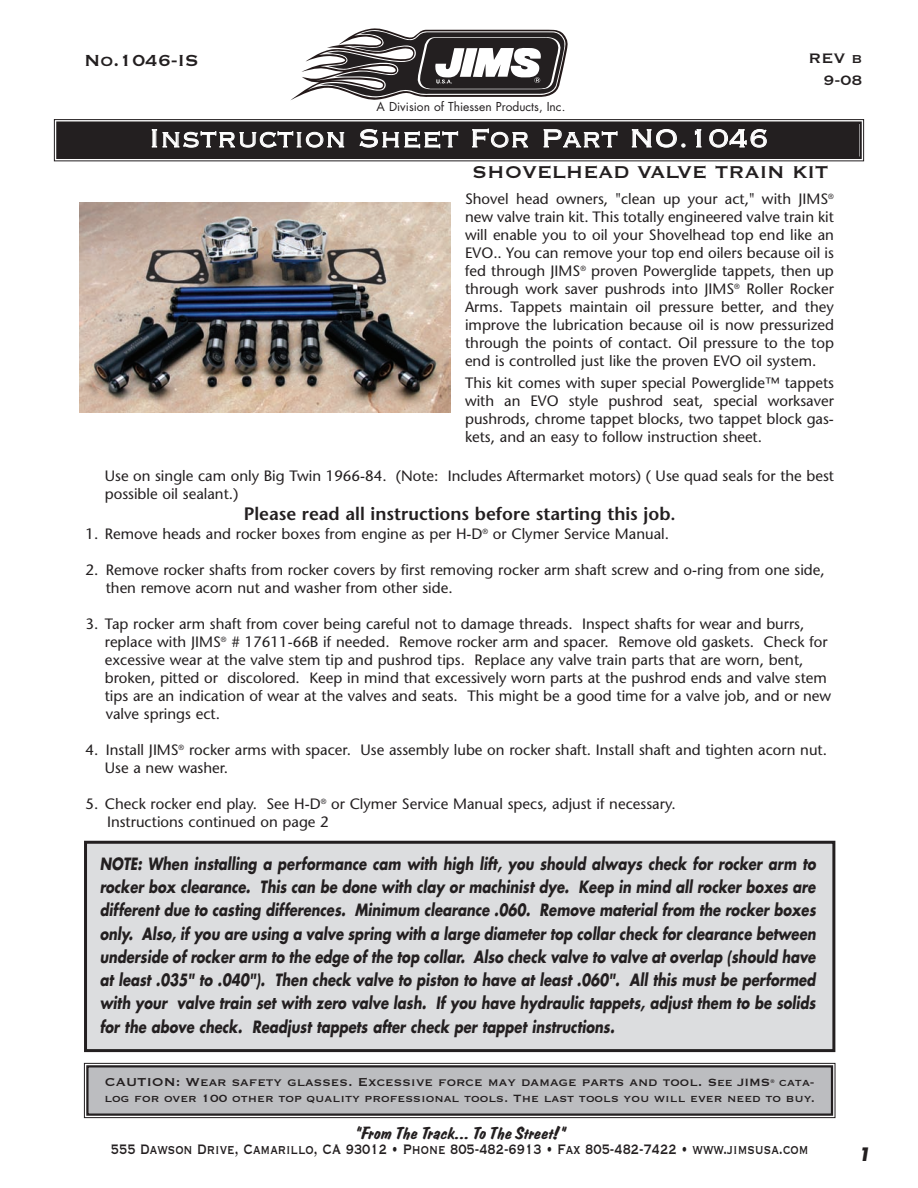
<style>
.page{position:relative;width:918px;height:1188px;background:#fff}
.page>*{position:absolute;margin:0;border:0;box-sizing:border-box;transform-origin:0 0}
.t1{font:33px "Copperplate Thirty Two BC";color:#fff}
.t2{font:22.5px "Copperplate Thirty One BC";color:#231f20}
.t3{font:21px "Copperplate Thirty One BC";color:#231f20}
.t4{font:18px/15.8px "Copperplate Thirty One BC";color:#231f20;text-align:center;scale:.75 1}
.t5{font:600 18px "Stone Sans";color:#231f20}
.t6{font:18px/21.6px "Copperplate Thirty One BC";color:#231f20;text-align:right}
.t7{font:italic 700 18px "Futura";color:#231f20}
.t8{font:italic 700 16.5px/23.2px "Futura";color:#231f20;text-align:justify;scale:.8 1}
.t9{font:15px/18px "Stone Sans";color:#231f20}
.t10{font:15px "Copperplate Thirty One BC";color:#231f20}
.t11{font:13.8px "Copperplate Thirty One BC";color:#231f20}
.t12{font:12px "Futura";color:#231f20}
.s1{font-size:13.8px}
.s2{font-family:"Carpens"}
</style>
<div class="page">
<div style="left:58px;top:124px;width:802px;height:33px;background:#231f20"></div>
<div style="left:54px;top:119px;width:810px;height:42px;border:1px solid #231f20"></div>
<div style="left:56px;top:121px;width:806px;height:38px;border:2px solid #231f20"></div>
<div style="left:89px;top:1067px;width:742px;height:46px;background:#bcbdc0"></div>
<div style="left:84px;top:1063px;width:751px;height:55px;border:1px solid #231f20"></div>
<div style="left:86px;top:1065px;width:747px;height:51px;border:2px solid #231f20"></div>
<div style="left:87px;top:844px;width:745px;height:205px;background:#dcdddf"></div>
<div style="left:84px;top:841px;width:751px;height:211px;border:3px solid #231f20"></div>
<img style="left:79px;top:202px;width:371px;height:210px">
<svg style="left:290px;top:28px;width:278px;height:73px"></svg>
<p class="t3" style="left:84px;top:47px;width:116px">No.1046-IS</p>
<p class="t12" style="left:377px;top:101px;width:190px">A Division of Thiessen Products, Inc.</p>
<p class="t1" style="left:149px;top:116px;width:621px">Instruction Sheet For Part NO.1046</p>
<p class="t6" style="left:808px;top:46px;width:56px">REV b<br>9-08</p>
<p class="t2" style="left:472px;top:157px;width:358px">SHOVELHEAD VALVE TRAIN KIT</p>
<p class="t9" style="left:465px;top:192px;width:370px;text-align:justify">Shovel head owners, "clean up your act," with JIMS<sup>® </sup>new valve train kit. This totally engineered valve train kit will enable you to oil your Shovelhead top end like an EVO.. You can remove your top end oilers because oil is fed through JIMS<sup>®</sup> proven Powerglide tappets, then up through work saver pushrods into JIMS<sup>®</sup> Roller Rocker Arms. Tappets maintain oil pressure better, and they improve the lubrication because oil is now pressurized through the points of contact. Oil pressure to the top end is controlled just like the proven EVO oil system.</p>
<p class="t9" style="left:465px;top:375px;width:370px;text-align:justify">This kit comes with super special Powerglide™ tappets with an EVO style pushrod seat, special worksaver pushrods, chrome tappet blocks, two tappet block gas&shy;kets, and an easy to follow instruction sheet.</p>
<p class="t9" style="left:105px;top:469px;width:731px">Use on single cam only Big Twin 1966-84. (Note: Includes Aftermarket motors) ( Use quad seals for the best possible oil sealant.)</p>
<p class="t5" style="left:244px;top:506px;width:434px">Please read all instructions before starting this job.</p>
<p class="t9" style="left:86px;top:526px;width:585px">1. Remove heads and rocker boxes from engine as per H-D<sup>®</sup> or Clymer Service Manual.</p>
<p class="t9" style="left:106px;top:562px;width:721px;text-indent:-20px">2. Remove rocker shafts from rocker covers by first removing rocker arm shaft screw and o-ring from one side, then remove acorn nut and washer from other side.</p>
<p class="t9" style="left:105px;top:616px;width:728px;text-indent:-19px">3. Tap rocker arm shaft from cover being careful not to damage threads. Inspect shafts for wear and burrs, replace with JIMS<sup>®</sup> # 17611-66B if needed. Remove rocker arm and spacer. Remove old gaskets. Check for excessive wear at the valve stem tip and pushrod tips. Replace any valve train parts that are worn, bent, broken, pitted or discolored. Keep in mind that excessively worn parts at the pushrod ends and valve stem tips are an indication of wear at the valves and seats. This might be a good time for a valve job, and or new valve springs ect.</p>
<p class="t9" style="left:105px;top:742px;width:724px;text-indent:-19px">4. Install JIMS<sup>®</sup> rocker arms with spacer. Use assembly lube on rocker shaft. Install shaft and tighten acorn nut.<br>Use a new washer.</p>
<p class="t9" style="left:107px;top:796px;width:570px;text-indent:-22px">5. Check rocker end play. See H-D<sup>®</sup> or Clymer Service Manual specs, adjust if necessary.<br>Instructions continued on page 2</p>
<p class="t8" style="left:100px;top:853px;width:897px">NOTE: When installing a performance cam with high lift, you should always check for rocker arm to rocker box clearance. This can be done with clay or machinist dye. Keep in mind all rocker boxes are different due to casting differences. Minimum clearance .060. Remove material from the rocker boxes only. Also, if you are using a valve spring with a large diameter top collar check for clearance between underside of rocker arm to the edge of the top collar. Also check valve to valve at overlap (should have at least .035" to .040"). Then check valve to piston to have at least .060". All this must be performed with your valve train set with zero valve lash. If you have hydraulic tappets, adjust them to be solids for the above check. Readjust tappets after check per tappet instructions.</p>
<p class="t10" style="left:105px;top:1072px;width:711px">CAUTION: Wear safety glasses. Excessive force may damage parts and tool. <span class="s1">See JIMS</span><sup>®</sup> <span class="s1">cata-</span></p>
<p class="t11" style="left:104px;top:1089px;width:712px">log for over 100 other top quality professional tools. The last tools you will ever need to buy.</p>
<p class="t4" style="left:111px;top:1125px;width:932px"><span class="s2">“From The Track... To The Street!”<br></span>555 Dawson Drive, Camarillo, CA 93012 • Phone 805-482-6913 • Fax 805-482-7422 • www.jimsusa.com</p>
<p class="t7" style="left:858px;top:1146px;width:14px">1</p>
</div>
